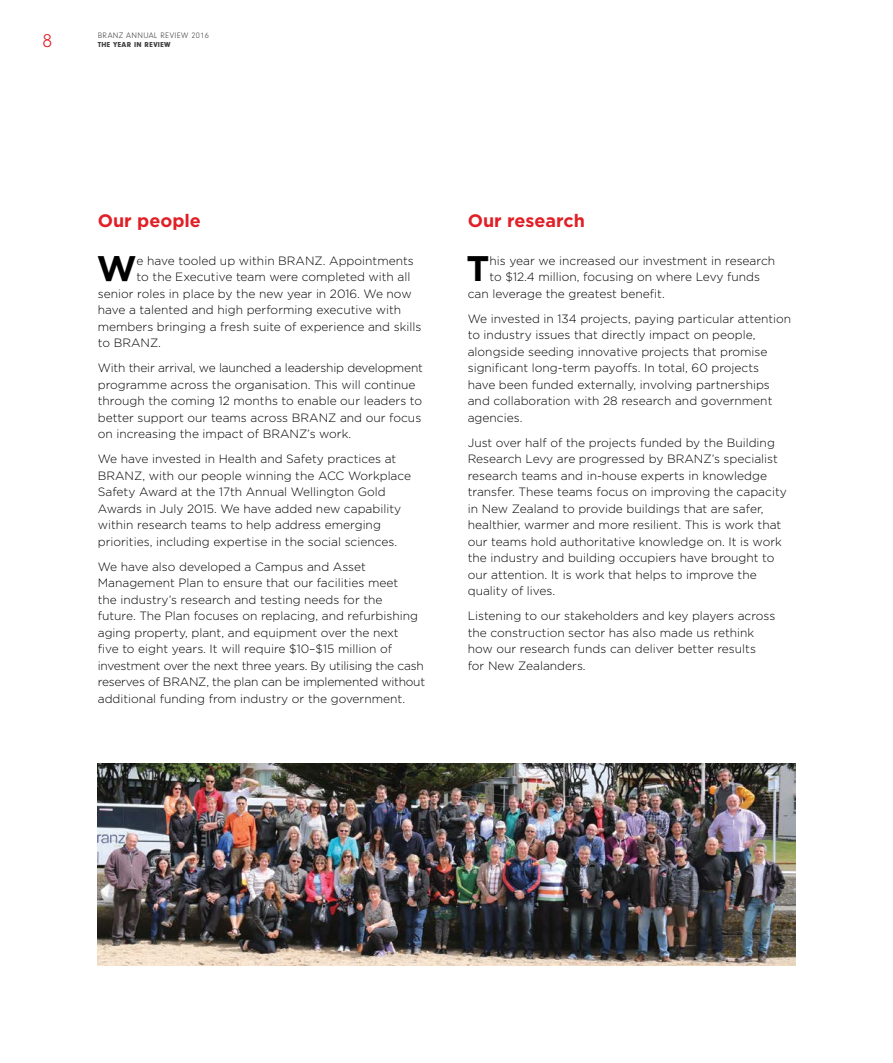
<style>
.page{position:relative;width:893px;height:1063px;background:#fff}
.page>*{position:absolute;margin:0;border:0;box-sizing:border-box;transform-origin:0 0}
.t1{font:700 35.55px "Gotham";color:#000}
.t2{font:300 19.5px "Neuzeit Gro";color:#e11f27}
.t3{font:700 18px "Gotham";color:#e11f27}
.t4{font:300 12px/16.5px "Gotham";color:#000}
.t5{font:300 8.25px "Neuzeit Gro";letter-spacing:.04em;color:#414042}
.t6{font:900 7.5px "Neuzeit Gro";letter-spacing:.04em;color:#414042}
</style>
<div class="page">
<img style="left:98px;top:763px;width:697px;height:202px">
<p class="t5" style="left:98px;top:31px;width:113px">BRANZ ANNUAL REVIEW 2016</p>
<h2 class="t2" style="left:43px;top:30px;width:11px">8</h2>
<p class="t6" style="left:98px;top:40px;width:74px">THE YEAR IN REVIEW</p>
<h3 class="t3" style="left:98px;top:209px;width:105px">Our people</h3>
<h3 class="t3" style="left:468px;top:209px;width:119px">Our research</h3>
<h1 class="t1" style="left:97px;top:245px;width:41px">W</h1>
<p class="t4" style="left:137px;top:252px;width:279px">e have tooled up within BRANZ. Appointments</p>
<h1 class="t1" style="left:467px;top:245px;width:25px">T</h1>
<p class="t4" style="left:490px;top:252px;width:287px">his year we increased our investment in research</p>
<p class="t4" style="left:490px;top:268px;width:272px">to $12.4 million, focusing on where Levy funds</p>
<p class="t4" style="left:468px;top:285px;width:199px">can leverage the greatest benefit.</p>
<p class="t4" style="left:468px;top:310px;width:325px">We invested in 134 projects, paying particular attention to industry issues that directly impact on people, alongside seeding innovative projects that promise significant long-term payoffs. In total, 60 projects<br>have been funded externally, involving partnerships and collaboration with 28 research and government agencies.</p>
<p class="t4" style="left:468px;top:434px;width:321px">Just over half of the projects funded by the Building Research Levy are progressed by BRANZ’s specialist research teams and in-house experts in knowledge transfer. These teams focus on improving the capacity in New Zealand to provide buildings that are safer, healthier, warmer and more resilient. This is work that our teams hold authoritative knowledge on. It is work the industry and building occupiers have brought to our attention. It is work that helps to improve the quality of lives.</p>
<p class="t4" style="left:468px;top:607px;width:309px">Listening to our stakeholders and key players across the construction sector has also made us rethink how our research funds can deliver better results for New Zealanders.</p>
<p class="t4" style="left:137px;top:268px;width:275px">to the Executive team were completed with all</p>
<p class="t4" style="left:98px;top:285px;width:315px">senior roles in place by the new year in 2016. We now</p>
<p class="t4" style="left:98px;top:301px;width:305px">have a talented and high performing executive with</p>
<p class="t4" style="left:98px;top:318px;width:325px">members bringing a fresh suite of experience and skills</p>
<p class="t4" style="left:98px;top:334px;width:65px">to BRANZ.</p>
<p class="t4" style="left:98px;top:359px;width:327px">With their arrival, we launched a leadership development programme across the organisation. This will continue through the coming 12 months to enable our leaders to better support our teams across BRANZ and our focus on increasing the impact of BRANZ’s work.</p>
<p class="t4" style="left:98px;top:450px;width:315px">We have invested in Health and Safety practices at BRANZ, with our people winning the ACC Workplace Safety Award at the 17th Annual Wellington Gold Awards in July 2015. We have added new capability within research teams to help address emerging priorities, including expertise in the social sciences.</p>
<p class="t4" style="left:98px;top:558px;width:329px">We have also developed a Campus and Asset Management Plan to ensure that our facilities meet<br>the industry’s research and testing needs for the<br>future. The Plan focuses on replacing, and refurbishing aging property, plant, and equipment over the next<br>five to eight years. It will require $10–$15 million of investment over the next three years. By utilising the cash reserves of BRANZ, the plan can be implemented without additional funding from industry or the government.</p>
</div>
